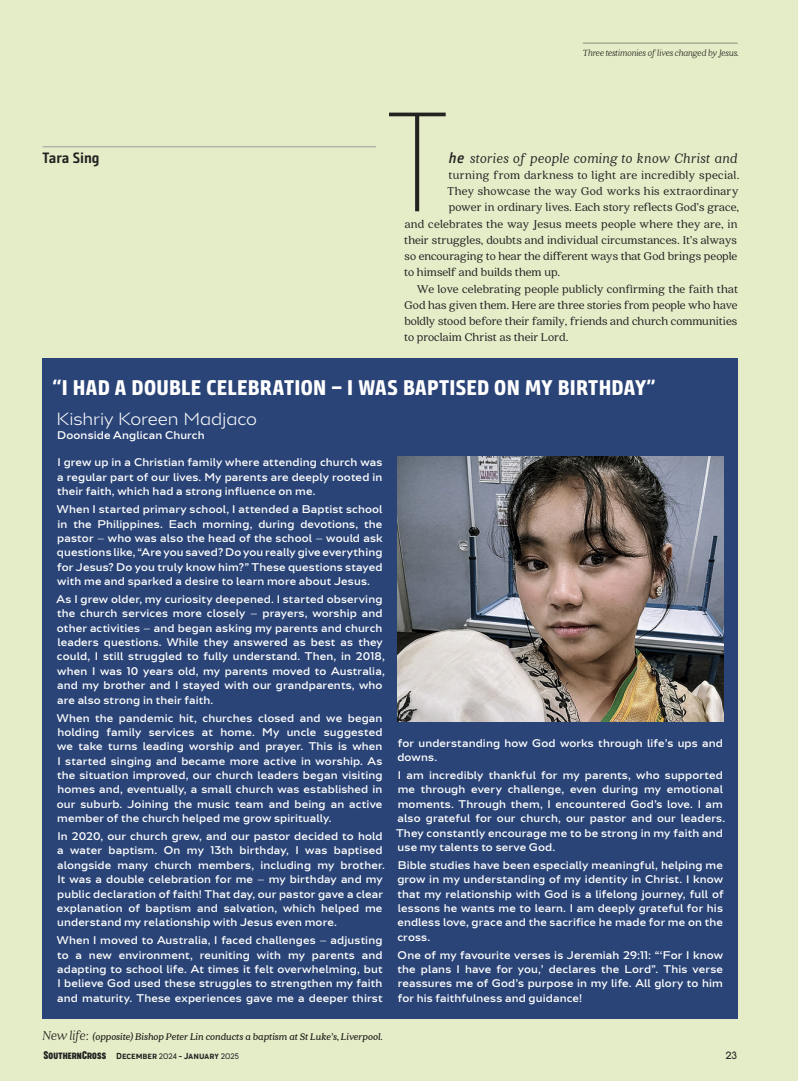
<style>
.page{position:relative;width:798px;height:1081px;background:#fff}
.page>*{position:absolute;margin:0;border:0;box-sizing:border-box;transform-origin:0 0}
.F_Body_-first_par{font:100 141.62px "Bunday Sans";color:#222221}
.Tintbox_Head_Rev{font:800 21.25px "Bunday Sans";letter-spacing:.015em;color:#fff}
.Tintbox_Sub_Rev{font:300 16.25px "Bw Aleta No 10";letter-spacing:-.005em;color:#fff}
.F_Body_-first_par-2{font:italic 15px "Quincy CF";letter-spacing:.025em;color:#222221}
.Byline{font:700 15px "Bunday Sans";color:#222221}
.F_Body_-first_par-3{font:12.5px "Quincy CF";letter-spacing:.005em;color:#222221}
.F_Body{font:12.5px/16.2px "Quincy CF";color:#222221;text-align:justify}
.t1{font:italic 700 10.62px "Quincy CF";color:#222221}
.Tintbox_Body_Rev{font:500 10.25px/14.4px "Bw Aleta No 20";letter-spacing:.015em;color:#fff;text-align:justify}
.t2{font:italic 300 10px "Quincy CF";color:#222221}
.t3{font:300 10px "Cocogoose";color:#222221}
.t4{font:300 8.25px "Cocogoose Narrow";letter-spacing:-.005em;color:#222221}
.s1{font-family:"Bunday Sans Semi Bold Up It";font-style:normal}
.s2{font-weight:300;font-size:14.38px;color:#fff}
.s3{font-family:"Cocogoose Compressed";font-weight:400;font-size:10.5px}
.s4{font-family:"Cocogoose Compressed";font-weight:400;font-size:10px}
.s5{font-size:7.5px}
</style>
<div class="page">
<div style="left:0;top:0;width:797px;height:1081px;background:#e5ecc8"></div>
<hr style="left:43px;top:146px;width:333px;height:1px;background:#9c9b9b">
<div style="left:43px;top:358px;width:694px;height:660px;background:#2a4477"></div>
<hr style="left:582px;top:43px;width:155px;height:1px;background:#9c9b9b">
<img style="left:397px;top:456px;width:326px;height:265px">
<p class="Byline" style="left:43px;top:148px;width:59px">Tara Sing</p>
<p class="t2" style="left:582px;top:47px;width:157px">Three testimonies of lives changed by Jesus.</p>
<p class="F_Body_-first_par" style="left:386px;top:79px;width:64px">T</p>
<p class="F_Body_-first_par-2" style="left:449px;top:149px;width:290px"><span class="s1">he</span> stories of people coming to know Christ and</p>
<p class="F_Body_-first_par-3" style="left:448px;top:168px;width:292px">turning from darkness to light are incredibly special.</p>
<p class="F_Body_-first_par-3" style="left:447px;top:184px;width:293px">They showcase the way God works his extraordinary</p>
<p class="F_Body_-first_par-3" style="left:448px;top:200px;width:292px">power in ordinary lives. Each story reflects God’s grace,</p>
<p class="F_Body_-first_par-3" style="left:404px;top:216px;width:334px">and celebrates the way Jesus meets people where they are, in</p>
<p class="F_Body_-first_par-3" style="left:404px;top:233px;width:334px">their struggles, doubts and individual circumstances. It’s always</p>
<p class="F_Body_-first_par-3" style="left:404px;top:249px;width:334px">so encouraging to hear the different ways that God brings people</p>
<p class="F_Body_-first_par-3" style="left:404px;top:265px;width:157px">to himself and builds them up.</p>
<p class="F_Body" style="left:404px;top:281px;width:335px;text-indent:13px">We love celebrating people publicly confirming the faith that God has given them. Here are three stories from people who have boldly stood before their family, friends and church communities to proclaim Christ as their Lord.</p>
<p class="Tintbox_Head_Rev" style="left:52px;top:375px;width:605px">“I HAD A DOUBLE CELEBRATION – I WAS BAPTISED ON MY BIRTHDAY”</p>
<p class="Tintbox_Sub_Rev" style="left:56px;top:409px;width:202px">Kishriy Koreen Madjaco</p>
<p class="Tintbox_Body_Rev" style="left:57px;top:428px;width:149px">Doonside Anglican Church</p>
<p class="Tintbox_Body_Rev" style="left:57px;top:455px;width:327px">I grew up in a Christian family where attending church was a regular part of our lives. My parents are deeply rooted in their faith, which had a strong influence on me.</p>
<p class="Tintbox_Body_Rev" style="left:57px;top:502px;width:327px">When I started primary school, I attended a Baptist school in the Philippines. Each morning, during devotions, the pastor – who was also the head of the school – would ask questions like, “Are you saved? Do you really give everything for Jesus? Do you truly know him?” These questions stayed with me and sparked a desire to learn more about Jesus.</p>
<p class="Tintbox_Body_Rev" style="left:57px;top:592px;width:329px;text-align:left">As I grew older, my curiosity deepened. I started observing the church services more closely – prayers, worship and other activities – and began asking my parents and church leaders questions. While they answered as best as they could, I still struggled to fully understand. Then, in 2018, when I was 10 years old, my parents moved to Australia, and my brother and I stayed with our grandparents, who are also strong in their faith.</p>
<p class="Tintbox_Body_Rev" style="left:57px;top:710px;width:327px">When the pandemic hit, churches closed and we began holding family services at home. My uncle suggested we take turns leading worship and prayer. This is when I started singing and became more active in worship. As the situation improved, our church leaders began visiting homes and, eventually, a small church was established in our suburb. Joining the music team and being an active member of the church helped me grow spiritually.</p>
<p class="Tintbox_Body_Rev" style="left:57px;top:829px;width:329px;text-align:left">In 2020, our church grew, and our pastor decided to hold a water baptism. On my 13th birthday, I was baptised alongside many church members, including my brother.<br>It was a double celebration for me – my birthday and my public declaration of faith! That day, our pastor gave a clear explanation of baptism and salvation, which helped me understand my relationship with Jesus even more.</p>
<p class="Tintbox_Body_Rev" style="left:57px;top:933px;width:327px">When I moved to Australia, I faced challenges – adjusting to a new environment, reuniting with my parents and adapting to school life. At times it felt overwhelming, but I believe God used these struggles to strengthen my faith and maturity. These experiences gave me a deeper thirst</p>
<p class="t1" style="left:43px;top:1030px;width:341px"><span class="s2">New life:</span> (opposite) Bishop Peter Lin conducts a baptism at St Luke’s, Liverpool.</p>
<p class="Tintbox_Body_Rev" style="left:397px;top:736px;width:327px">for understanding how God works through life’s ups and downs.</p>
<p class="Tintbox_Body_Rev" style="left:396px;top:768px;width:330px;text-align:left">I am incredibly thankful for my parents, who supported me through every challenge, even during my emotional moments. Through them, I encountered God’s love. I am also grateful for our church, our pastor and our leaders.<br>They constantly encourage me to be strong in my faith and use my talents to serve God.</p>
<p class="Tintbox_Body_Rev" style="left:397px;top:858px;width:327px">Bible studies have been especially meaningful, helping me grow in my understanding of my identity in Christ. I know that my relationship with God is a lifelong journey, full of lessons he wants me to learn. I am deeply grateful for his endless love, grace and the sacrifice he made for me on the cross.</p>
<p class="Tintbox_Body_Rev" style="left:397px;top:948px;width:327px">One of my favourite verses is Jeremiah 29:11: “‘For I know the plans I have for you,’ declares the Lord”. This verse reassures me of God’s purpose in my life. All glory to him for his faithfulness and guidance!</p>
<p class="t4" style="left:43px;top:1050px;width:197px"><span class="s3">S</span><span class="s4">OUTHERN</span><span class="s3">C</span><span class="s4">ROSS</span> December <span class="s5">2024</span> - January <span class="s5">2025</span></p>
<p class="t3" style="left:725px;top:1048px;width:13px">23</p>
</div>
